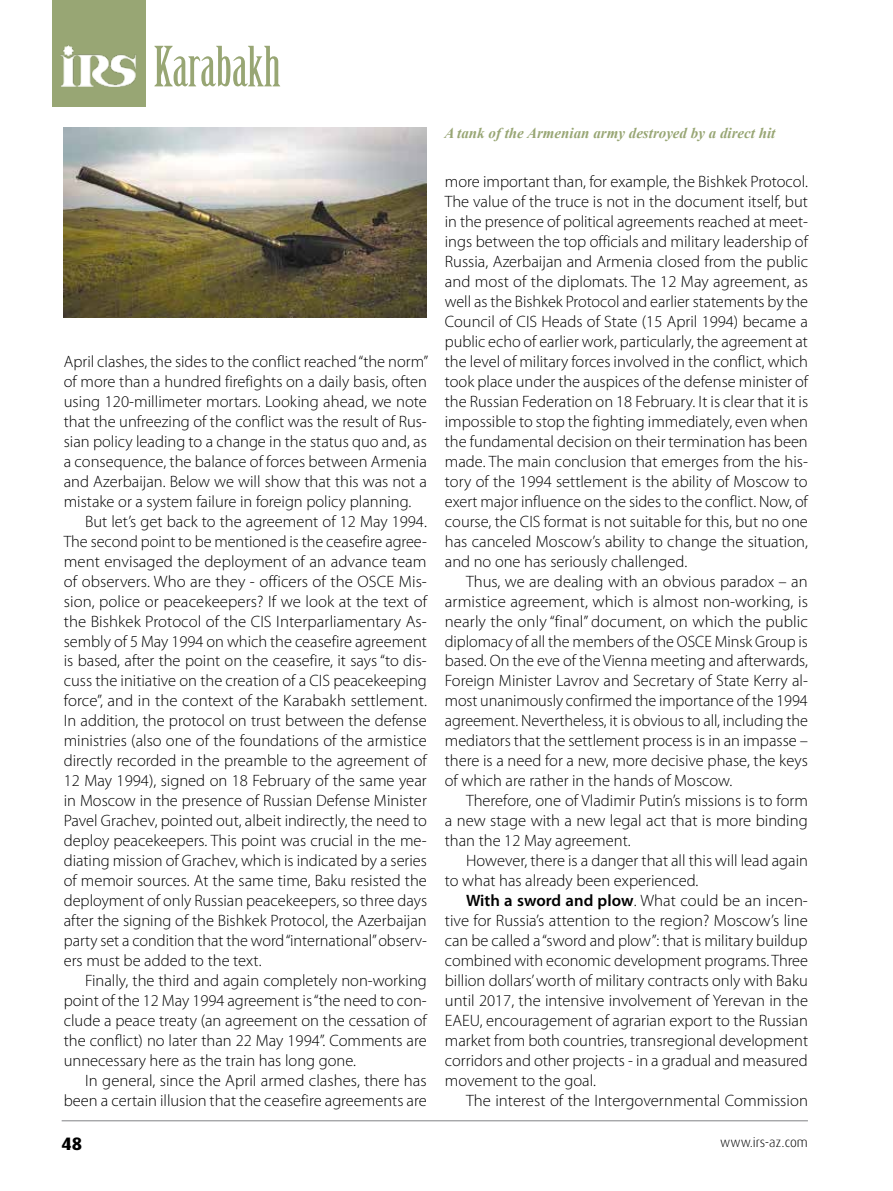
<style>
.page{position:relative;width:893px;height:1191px;background:#fff}
.page>*{position:absolute;margin:0;border:0;box-sizing:border-box;transform-origin:0 0}
.t1{font:54.15px "Birch Std";color:#98a674}
.t2{font:800 18px "Dax Pro";color:#000}
.t3{font:300 16.5px/20px "Myriad Pro";color:#000;text-align:justify}
.t4{font:italic 700 15px "Times New Roman";color:#98a674}
.t5{font:300 13.5px "Dax Pro";color:#000}
.s1{font-weight:600}
</style>
<div class="page">
<hr style="left:62px;top:1120px;width:746px;height:1px;background:#808285">
<div style="left:52px;top:0;width:94px;height:106px;background:#98a674"></div>
<img style="left:60px;top:45px;width:76px;height:41px">
<img style="left:64px;top:128px;width:363px;height:190px">
<h1 class="t1" style="left:154px;top:36px;width:128px">Karabakh</h1>
<p class="t3" style="left:64px;top:352px;width:366px">April clashes, the sides to the conflict reached “the norm” of more than a hundred firefights on a daily basis, often using 120-millimeter mortars. Looking ahead, we note that the unfreezing of the conflict was the result of Rus&shy;sian policy leading to a change in the status quo and, as a consequence, the balance of forces between Armenia and Azerbaijan. Below we will show that this was not a mistake or a system failure in foreign policy planning.</p>
<p class="t3" style="left:64px;top:511px;width:365px;text-indent:21px">But let’s get back to the agreement of 12 May 1994.<br>The second point to be mentioned is the ceasefire agree&shy;ment envisaged the deployment of an advance team of observers. Who are they - officers of the OSCE Mis&shy;sion, police or peacekeepers? If we look at the text of the Bishkek Protocol of the CIS Interparliamentary As&shy;sembly of 5 May 1994 on which the ceasefire agreement is based, after the point on the ceasefire, it says “to dis&shy;cuss the initiative on the creation of a CIS peacekeeping force”, and in the context of the Karabakh settlement.<br>In addition, the protocol on trust between the defense ministries (also one of the foundations of the armistice directly recorded in the preamble to the agreement of 12 May 1994), signed on 18 February of the same year in Moscow in the presence of Russian Defense Minister Pavel Grachev, pointed out, albeit indirectly, the need to deploy peacekeepers. This point was crucial in the me&shy;diating mission of Grachev, which is indicated by a series of memoir sources. At the same time, Baku resisted the deployment of only Russian peacekeepers, so three days after the signing of the Bishkek Protocol, the Azerbaijan party set a condition that the word “international” observ&shy;ers must be added to the text.</p>
<p class="t3" style="left:64px;top:970px;width:365px;text-indent:21px">Finally, the third and again completely non-working point of the 12 May 1994 agreement is “the need to con&shy;clude a peace treaty (an agreement on the cessation of the conflict) no later than 22 May 1994”. Comments are unnecessary here as the train has long gone.</p>
<p class="t3" style="left:64px;top:1070px;width:364px;text-align:right">In general, since the April armed clashes, there has been a certain illusion that the ceasefire agreements are</p>
<p class="t4" style="left:444px;top:122px;width:333px">A tank of the Armenian army destroyed by a direct hit</p>
<p class="t3" style="left:445px;top:172px;width:365px">more important than, for example, the Bishkek Protocol.<br>The value of the truce is not in the document itself, but in the presence of political agreements reached at meet&shy;ings between the top officials and military leadership of Russia, Azerbaijan and Armenia closed from the public and most of the diplomats. The 12 May agreement, as well as the Bishkek Protocol and earlier statements by the Council of CIS Heads of State (15 April 1994) became a public echo of earlier work, particularly, the agreement at the level of military forces involved in the conflict, which took place under the auspices of the defense minister of the Russian Federation on 18 February. It is clear that it is impossible to stop the fighting immediately, even when the fundamental decision on their termination has been made. The main conclusion that emerges from the his&shy;tory of the 1994 settlement is the ability of Moscow to exert major influence on the sides to the conflict. Now, of course, the CIS format is not suitable for this, but no one has canceled Moscow’s ability to change the situation, and no one has seriously challenged.</p>
<p class="t3" style="left:445px;top:571px;width:365px;text-indent:21px">Thus, we are dealing with an obvious paradox – an armistice agreement, which is almost non-working, is nearly the only “final” document, on which the public diplomacy of all the members of the OSCE Minsk Group is based. On the eve of the Vienna meeting and afterwards, Foreign Minister Lavrov and Secretary of State Kerry al&shy;most unanimously confirmed the importance of the 1994 agreement. Nevertheless, it is obvious to all, including the mediators that the settlement process is in an impasse – there is a need for a new, more decisive phase, the keys of which are rather in the hands of Moscow.</p>
<p class="t3" style="left:445px;top:791px;width:365px;text-indent:21px">Therefore, one of Vladimir Putin’s missions is to form a new stage with a new legal act that is more binding than the 12 May agreement.</p>
<p class="t3" style="left:445px;top:851px;width:365px;text-indent:21px">However, there is a danger that all this will lead again to what has already been experienced.</p>
<p class="t3" style="left:445px;top:890px;width:365px;text-indent:21px"><span class="s1">With a sword and plow</span>. What could be an incen&shy;tive for Russia’s attention to the region? Moscow’s line can be called a “sword and plow”: that is military buildup combined with economic development programs. Three billion dollars’ worth of military contracts only with Baku until 2017, the intensive involvement of Yerevan in the EAEU, encouragement of agrarian export to the Russian market from both countries, transregional development corridors and other projects - in a gradual and measured movement to the goal.</p>
<p class="t3" style="left:466px;top:1090px;width:343px">The interest of the Intergovernmental Commission</p>
<p class="t2" style="left:62px;top:1131px;width:22px">48</p>
<p class="t5" style="left:720px;top:1133px;width:89px">www.irs-az.com</p>
</div>
